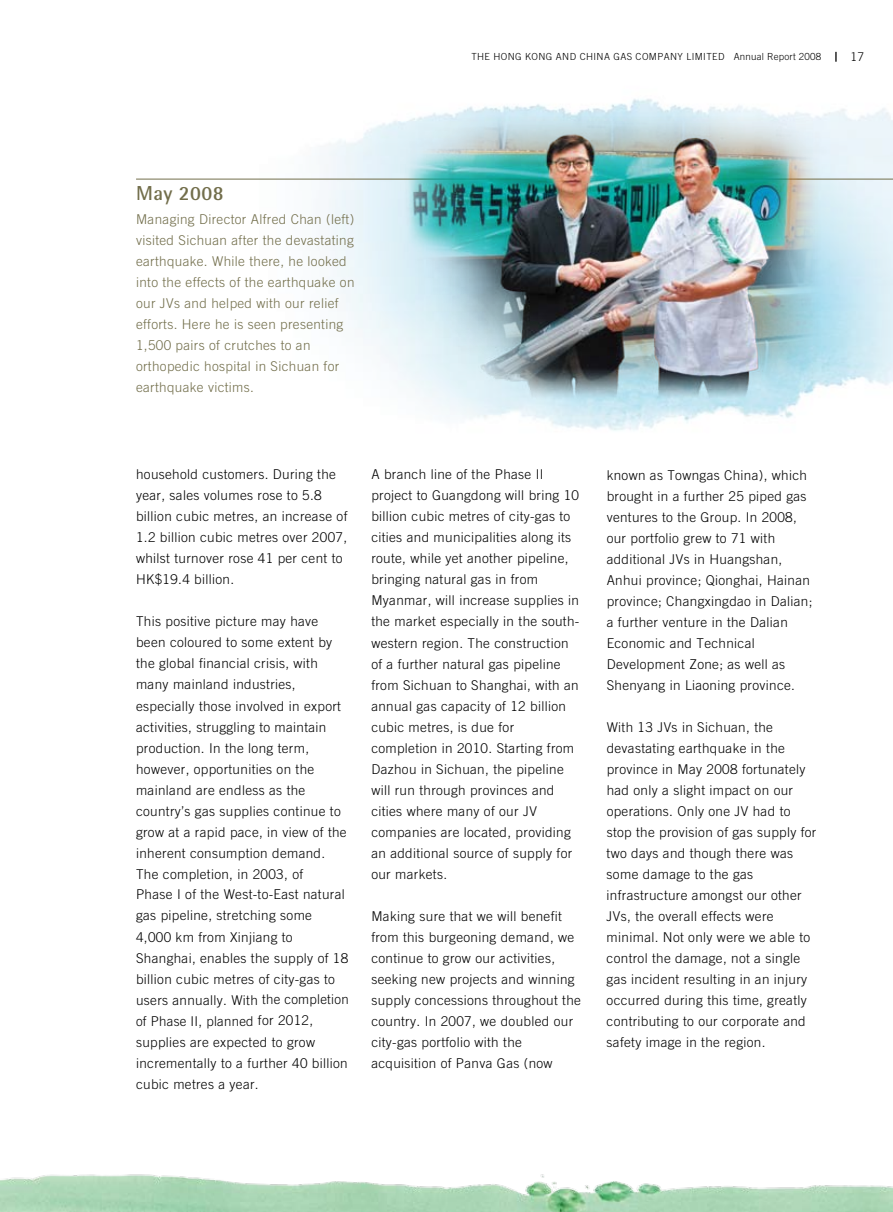
<style>
.page{position:relative;width:893px;height:1212px;background:#fff}
.page>*{position:absolute;margin:0;border:0;box-sizing:border-box;transform-origin:0 0}
.t1{font:700 20.25px "Rotis Semi Sans";letter-spacing:.02em;color:#726e4b}
.t2{font:300 13.5px/21px "Trade Gothic";letter-spacing:.025em;color:#000}
.t3{font:300 13.5px/21px "Trade Gothic";letter-spacing:.025em;color:#726e4b}
.t4{font:300 12px "Trade Gothic";color:#000}
.t5{font:300 9.75px "Trade Gothic";letter-spacing:.04em;color:#000}
</style>
<div class="page">
<img style="left:136px;top:51px;width:757px;height:380px">
<img style="left:0;top:1174px;width:893px;height:38px">
<hr style="left:136px;top:179px;width:757px;height:1px;background:#726e4b">
<img style="left:400px;top:97px;width:428px;height:304px">
<p class="t5" style="left:471px;top:51px;width:351px">THE HONG KONG AND CHINA GAS COMPANY LIMITED Annual Report 2008</p>
<p class="t4" style="left:850px;top:50px;width:15px">17</p>
<h1 class="t1" style="left:136px;top:181px;width:89px">May 2008</h1>
<p class="t3" style="left:136px;top:209px;width:220px">Managing Director Alfred Chan (left) visited Sichuan after the devastating earthquake. While there, he looked into the effects of the earthquake on our JVs and helped with our relief efforts. Here he is seen presenting 1,500 pairs of crutches to an orthopedic hospital in Sichuan for earthquake victims.</p>
<p class="t2" style="left:136px;top:464px;width:213px">household customers. During the year, sales volumes rose to 5.8 billion cubic metres, an increase of<br>1.2 billion cubic metres over 2007, whilst turnover rose 41 per cent to<br>HK$19.4 billion.</p>
<p class="t2" style="left:136px;top:611px;width:214px">This positive picture may have been coloured to some extent by the global financial crisis, with many mainland industries, especially those involved in export activities, struggling to maintain production. In the long term, however, opportunities on the mainland are endless as the country’s gas supplies continue to grow at a rapid pace, in view of the inherent consumption demand.<br>The completion, in 2003, of<br>Phase I of the West-to-East natural gas pipeline, stretching some<br>4,000 km from Xinjiang to<br>Shanghai, enables the supply of 18 billion cubic metres of city-gas to users annually. With the completion of Phase II, planned for 2012, supplies are expected to grow incrementally to a further 40 billion cubic metres a year.</p>
<p class="t2" style="left:371px;top:464px;width:209px">A branch line of the Phase II project to Guangdong will bring 10 billion cubic metres of city-gas to cities and municipalities along its route, while yet another pipeline, bringing natural gas in from<br>Myanmar, will increase supplies in the market especially in the south&shy;western region. The construction of a further natural gas pipeline from Sichuan to Shanghai, with an annual gas capacity of 12 billion cubic metres, is due for completion in 2010. Starting from<br>Dazhou in Sichuan, the pipeline will run through provinces and cities where many of our JV companies are located, providing an additional source of supply for our markets.</p>
<p class="t2" style="left:371px;top:905px;width:211px">Making sure that we will benefit from this burgeoning demand, we continue to grow our activities, seeking new projects and winning supply concessions throughout the country. In 2007, we doubled our city-gas portfolio with the acquisition of Panva Gas (now</p>
<p class="t2" style="left:607px;top:464px;width:207px">known as Towngas China), which brought in a further 25 piped gas ventures to the Group. In 2008, our portfolio grew to 71 with additional JVs in Huangshan,<br>Anhui province; Qionghai, Hainan province; Changxingdao in Dalian; a further venture in the Dalian<br>Economic and Technical<br>Development Zone; as well as<br>Shenyang in Liaoning province.</p>
<p class="t2" style="left:607px;top:716px;width:211px">With 13 JVs in Sichuan, the devastating earthquake in the province in May 2008 fortunately had only a slight impact on our operations. Only one JV had to stop the provision of gas supply for two days and though there was some damage to the gas infrastructure amongst our other<br>JVs, the overall effects were minimal. Not only were we able to control the damage, not a single gas incident resulting in an injury occurred during this time, greatly contributing to our corporate and safety image in the region.</p>
</div>
